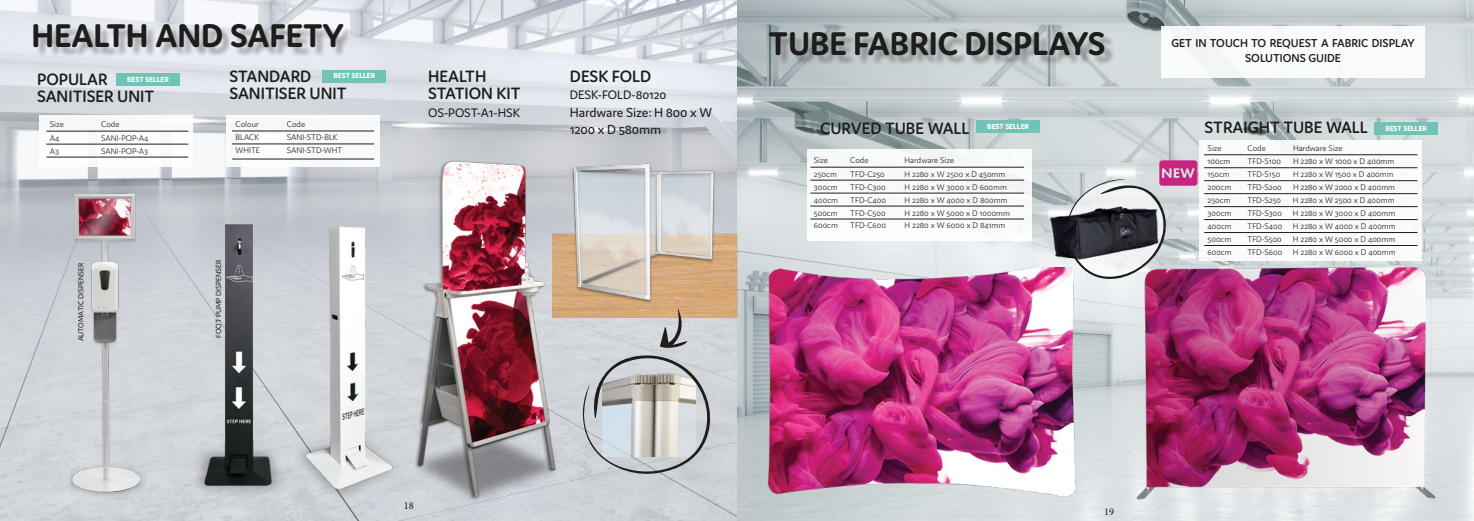
<style>
.page{position:relative;width:1474px;height:521px;background:#fff}
.page>*{position:absolute;margin:0;border:0;box-sizing:border-box;transform-origin:0 0}
.t1{font:700 35px "Domus";color:#1d1d1b}
.t2{font:600 17.5px/17.5px "Domus";color:#1d1d1b}
.t3{font:14px/17.5px "Domus";letter-spacing:-.01em;color:#1d1d1b}
.t4{font:13.12px "Domus";color:#1d1d1b}
.t5{font:600 12.25px/14.7px "Domus";color:#1d1d1b;text-align:center}
.t6{font:10.5px "Minion Pro";color:#1d1d1b}
.t7{font:300 8.75px "Domus";color:#1d1d1b}
.t8{font:800 7.88px "Domus";color:#fff}
.t9{font:7.88px "Domus";color:#1d1d1b}
</style>
<div class="page">
<img style="left:0;top:0;width:1473px;height:521px">
<div style="left:35px;top:25px;width:319px;height:33px;background:#1d1d1b;opacity:.36"></div>
<img style="left:71px;top:184px;width:76px;height:315px">
<div style="left:40px;top:115px;width:153px;height:52px;background:#fff"></div>
<hr style="left:46px;top:131px;width:52px;height:1px;background:#1d1d1b">
<hr style="left:98px;top:131px;width:90px;height:1px;background:#1d1d1b">
<hr style="left:46px;top:144px;width:52px;height:1px;background:#1d1d1b">
<hr style="left:98px;top:144px;width:90px;height:1px;background:#1d1d1b">
<hr style="left:46px;top:157px;width:52px;height:1px;background:#1d1d1b">
<hr style="left:98px;top:157px;width:90px;height:1px;background:#1d1d1b">
<div style="left:226px;top:115px;width:153px;height:52px;background:#fff"></div>
<hr style="left:232px;top:131px;width:51px;height:1px;background:#1d1d1b">
<hr style="left:283px;top:131px;width:91px;height:1px;background:#1d1d1b">
<hr style="left:232px;top:144px;width:51px;height:1px;background:#1d1d1b">
<hr style="left:283px;top:144px;width:91px;height:1px;background:#1d1d1b">
<hr style="left:232px;top:159px;width:51px;height:1px;background:#1d1d1b">
<hr style="left:283px;top:159px;width:91px;height:1px;background:#1d1d1b">
<img style="left:402px;top:144px;width:166px;height:377px">
<div style="left:322px;top:70px;width:64px;height:13px;background:#71c3b6"></div>
<img style="left:193px;top:207px;width:219px;height:305px">
<img style="left:552px;top:133px;width:185px;height:184px">
<svg style="left:581px;top:307px;width:130px;height:169px;background:#c5c3c2"></svg>
<div style="left:116px;top:73px;width:64px;height:13px;background:#71c3b6"></div>
<div style="left:770px;top:34px;width:345px;height:32px;background:#1d1d1b;opacity:.36"></div>
<img style="left:761px;top:267px;width:322px;height:237px">
<img style="left:1130px;top:249px;width:311px;height:263px">
<img style="left:1031px;top:173px;width:28px;height:97px">
<div style="left:976px;top:121px;width:64px;height:12px;background:#71c3b6"></div>
<div style="left:1374px;top:122px;width:63px;height:13px;background:#71c3b6"></div>
<div style="left:806px;top:149px;width:225px;height:92px;background:#fff"></div>
<hr style="left:810px;top:167px;width:36px;height:1px;background:#1d1d1b">
<hr style="left:846px;top:167px;width:55px;height:1px;background:#1d1d1b">
<hr style="left:901px;top:167px;width:123px;height:1px;background:#1d1d1b">
<hr style="left:810px;top:180px;width:36px;height:1px;background:#1d1d1b">
<hr style="left:846px;top:180px;width:55px;height:1px;background:#1d1d1b">
<hr style="left:901px;top:180px;width:123px;height:1px;background:#1d1d1b">
<hr style="left:810px;top:193px;width:36px;height:1px;background:#1d1d1b">
<hr style="left:846px;top:193px;width:55px;height:1px;background:#1d1d1b">
<hr style="left:901px;top:193px;width:123px;height:1px;background:#1d1d1b">
<hr style="left:810px;top:206px;width:36px;height:1px;background:#1d1d1b">
<hr style="left:846px;top:206px;width:55px;height:1px;background:#1d1d1b">
<hr style="left:901px;top:206px;width:123px;height:1px;background:#1d1d1b">
<hr style="left:810px;top:219px;width:36px;height:1px;background:#1d1d1b">
<hr style="left:846px;top:219px;width:55px;height:1px;background:#1d1d1b">
<hr style="left:901px;top:219px;width:123px;height:1px;background:#1d1d1b">
<div style="left:1199px;top:140px;width:222px;height:121px;background:#fff"></div>
<hr style="left:1204px;top:155px;width:39px;height:1px;background:#1d1d1b">
<hr style="left:1243px;top:155px;width:46px;height:1px;background:#1d1d1b">
<hr style="left:1289px;top:155px;width:128px;height:1px;background:#1d1d1b">
<hr style="left:1204px;top:168px;width:39px;height:1px;background:#1d1d1b">
<hr style="left:1243px;top:168px;width:46px;height:1px;background:#1d1d1b">
<hr style="left:1289px;top:168px;width:128px;height:1px;background:#1d1d1b">
<hr style="left:1204px;top:180px;width:39px;height:1px;background:#1d1d1b">
<hr style="left:1243px;top:180px;width:46px;height:1px;background:#1d1d1b">
<hr style="left:1289px;top:180px;width:128px;height:1px;background:#1d1d1b">
<hr style="left:1204px;top:193px;width:39px;height:1px;background:#1d1d1b">
<hr style="left:1243px;top:193px;width:46px;height:1px;background:#1d1d1b">
<hr style="left:1289px;top:193px;width:128px;height:1px;background:#1d1d1b">
<hr style="left:1204px;top:206px;width:39px;height:1px;background:#1d1d1b">
<hr style="left:1243px;top:206px;width:46px;height:1px;background:#1d1d1b">
<hr style="left:1289px;top:206px;width:128px;height:1px;background:#1d1d1b">
<hr style="left:1204px;top:219px;width:39px;height:1px;background:#1d1d1b">
<hr style="left:1243px;top:219px;width:46px;height:1px;background:#1d1d1b">
<hr style="left:1289px;top:219px;width:128px;height:1px;background:#1d1d1b">
<hr style="left:1204px;top:232px;width:39px;height:1px;background:#1d1d1b">
<hr style="left:1243px;top:232px;width:46px;height:1px;background:#1d1d1b">
<hr style="left:1289px;top:232px;width:128px;height:1px;background:#1d1d1b">
<hr style="left:1204px;top:245px;width:39px;height:1px;background:#1d1d1b">
<hr style="left:1243px;top:245px;width:46px;height:1px;background:#1d1d1b">
<hr style="left:1289px;top:245px;width:128px;height:1px;background:#1d1d1b">
<svg style="left:1059px;top:160px;width:138px;height:124px"></svg>
<div style="left:1161px;top:26px;width:263px;height:52px;background:#fff"></div>
<h1 class="t1" style="left:32px;top:16px;width:314px">HEALTH AND SAFETY</h1>
<h2 class="t2" style="left:37px;top:70px;width:119px">POPULAR<br>SANITISER UNIT</h2>
<p class="t7" style="left:50px;top:120px;width:15px">Size</p>
<p class="t7" style="left:101px;top:120px;width:20px">Code</p>
<p class="t7" style="left:50px;top:133px;width:11px">A4</p>
<p class="t7" style="left:101px;top:133px;width:49px">SANI-POP-A4</p>
<p class="t7" style="left:50px;top:146px;width:11px">A3</p>
<p class="t7" style="left:101px;top:146px;width:49px">SANI-POP-A3</p>
<h2 class="t2" style="left:229px;top:67px;width:119px">STANDARD<br>SANITISER UNIT</h2>
<p class="t7" style="left:235px;top:120px;width:25px">Colour</p>
<p class="t7" style="left:287px;top:120px;width:20px">Code</p>
<p class="t7" style="left:235px;top:133px;width:25px">BLACK</p>
<p class="t7" style="left:287px;top:133px;width:52px">SANI-STD-BLK</p>
<p class="t7" style="left:235px;top:146px;width:26px">WHITE</p>
<p class="t7" style="left:287px;top:146px;width:57px">SANI-STD-WHT</p>
<p class="t8" style="left:333px;top:72px;width:43px">BEST SELLER</p>
<p class="t8" style="left:127px;top:75px;width:43px">BEST SELLER</p>
<p class="t9" style="left:77px;top:341px;width:80px;rotate:-90deg">AUTOMATIC DISPENSER</p>
<p class="t9" style="left:214px;top:338px;width:79px;rotate:-90deg">FOOT PUMP DISPENSER</p>
<h2 class="t2" style="left:428px;top:67px;width:94px">HEALTH<br>STATION KIT</h2>
<h3 class="t4" style="left:428px;top:105px;width:93px">OS-POST-A1-HSK</h3>
<h2 class="t2" style="left:570px;top:67px;width:83px">DESK FOLD</h2>
<h3 class="t4" style="left:570px;top:88px;width:98px">DESK-FOLD-80120</h3>
<h3 class="t3" style="left:570px;top:103px;width:144px">Hardware Size: H 800 x W<br>1200 x D 580mm</h3>
<h1 class="t1" style="left:768px;top:24px;width:338px">TUBE FABRIC DISPLAYS</h1>
<h3 class="t5" style="left:1171px;top:36px;width:245px">GET IN TOUCH TO REQUEST A FABRIC DISPLAY<br>SOLUTIONS GUIDE</h3>
<h2 class="t2" style="left:820px;top:119px;width:151px">CURVED TUBE WALL</h2>
<p class="t8" style="left:987px;top:122px;width:43px">BEST SELLER</p>
<h2 class="t2" style="left:1204px;top:118px;width:165px">STRAIGHT TUBE WALL</h2>
<p class="t8" style="left:1385px;top:124px;width:43px">BEST SELLER</p>
<p class="t7" style="left:814px;top:156px;width:15px">Size</p>
<p class="t7" style="left:850px;top:156px;width:20px">Code</p>
<p class="t7" style="left:904px;top:156px;width:51px">Hardware Size</p>
<p class="t7" style="left:814px;top:169px;width:25px">250cm</p>
<p class="t7" style="left:850px;top:169px;width:36px">TFD-C250</p>
<p class="t7" style="left:904px;top:169px;width:102px">H 2280 x W 2500 x D 450mm</p>
<p class="t7" style="left:814px;top:182px;width:25px">300cm</p>
<p class="t7" style="left:850px;top:182px;width:37px">TFD-C300</p>
<p class="t7" style="left:904px;top:182px;width:104px">H 2280 x W 3000 x D 600mm</p>
<p class="t7" style="left:814px;top:195px;width:26px">400cm</p>
<p class="t7" style="left:850px;top:195px;width:37px">TFD-C400</p>
<p class="t7" style="left:904px;top:195px;width:104px">H 2280 x W 4000 x D 800mm</p>
<p class="t7" style="left:814px;top:208px;width:25px">500cm</p>
<p class="t7" style="left:850px;top:208px;width:37px">TFD-C500</p>
<p class="t7" style="left:904px;top:208px;width:107px">H 2280 x W 5000 x D 1000mm</p>
<p class="t7" style="left:814px;top:221px;width:26px">600cm</p>
<p class="t7" style="left:850px;top:221px;width:37px">TFD-C600</p>
<p class="t7" style="left:904px;top:221px;width:102px">H 2280 x W 6000 x D 841mm</p>
<p class="t7" style="left:1207px;top:143px;width:15px">Size</p>
<p class="t7" style="left:1247px;top:143px;width:20px">Code</p>
<p class="t7" style="left:1292px;top:143px;width:51px">Hardware Size</p>
<p class="t7" style="left:1207px;top:157px;width:24px">100cm</p>
<p class="t7" style="left:1247px;top:157px;width:35px">TFD-S100</p>
<p class="t7" style="left:1292px;top:157px;width:103px">H 2280 x W 1000 x D 400mm</p>
<p class="t7" style="left:1207px;top:170px;width:24px">150cm</p>
<p class="t7" style="left:1247px;top:170px;width:34px">TFD-S150</p>
<p class="t7" style="left:1292px;top:170px;width:102px">H 2280 x W 1500 x D 400mm</p>
<p class="t7" style="left:1207px;top:182px;width:25px">200cm</p>
<p class="t7" style="left:1247px;top:182px;width:36px">TFD-S2o0</p>
<p class="t7" style="left:1292px;top:182px;width:104px">H 2280 x W 2000 x D 400mm</p>
<p class="t7" style="left:1207px;top:195px;width:25px">250cm</p>
<p class="t7" style="left:1247px;top:195px;width:35px">TFD-S250</p>
<p class="t7" style="left:1292px;top:195px;width:103px">H 2280 x W 2500 x D 400mm</p>
<p class="t7" style="left:1207px;top:208px;width:25px">300cm</p>
<p class="t7" style="left:1247px;top:208px;width:36px">TFD-S300</p>
<p class="t7" style="left:1292px;top:208px;width:104px">H 2280 x W 3000 x D 400mm</p>
<p class="t7" style="left:1207px;top:221px;width:26px">400cm</p>
<p class="t7" style="left:1247px;top:221px;width:150px">TFD-S400 H 2280 x W 4000 x D 400mm</p>
<p class="t7" style="left:1207px;top:234px;width:25px">500cm</p>
<p class="t7" style="left:1247px;top:234px;width:36px">TFD-S500</p>
<p class="t7" style="left:1292px;top:234px;width:104px">H 2280 x W 5000 x D 400mm</p>
<p class="t7" style="left:1207px;top:247px;width:26px">600cm</p>
<p class="t7" style="left:1247px;top:247px;width:150px">TFD-S600 H 2280 x W 6000 x D 400mm</p>
<p class="t6" style="left:404px;top:498px;width:12px">18</p>
<p class="t6" style="left:1104px;top:504px;width:12px">19</p>
</div>
